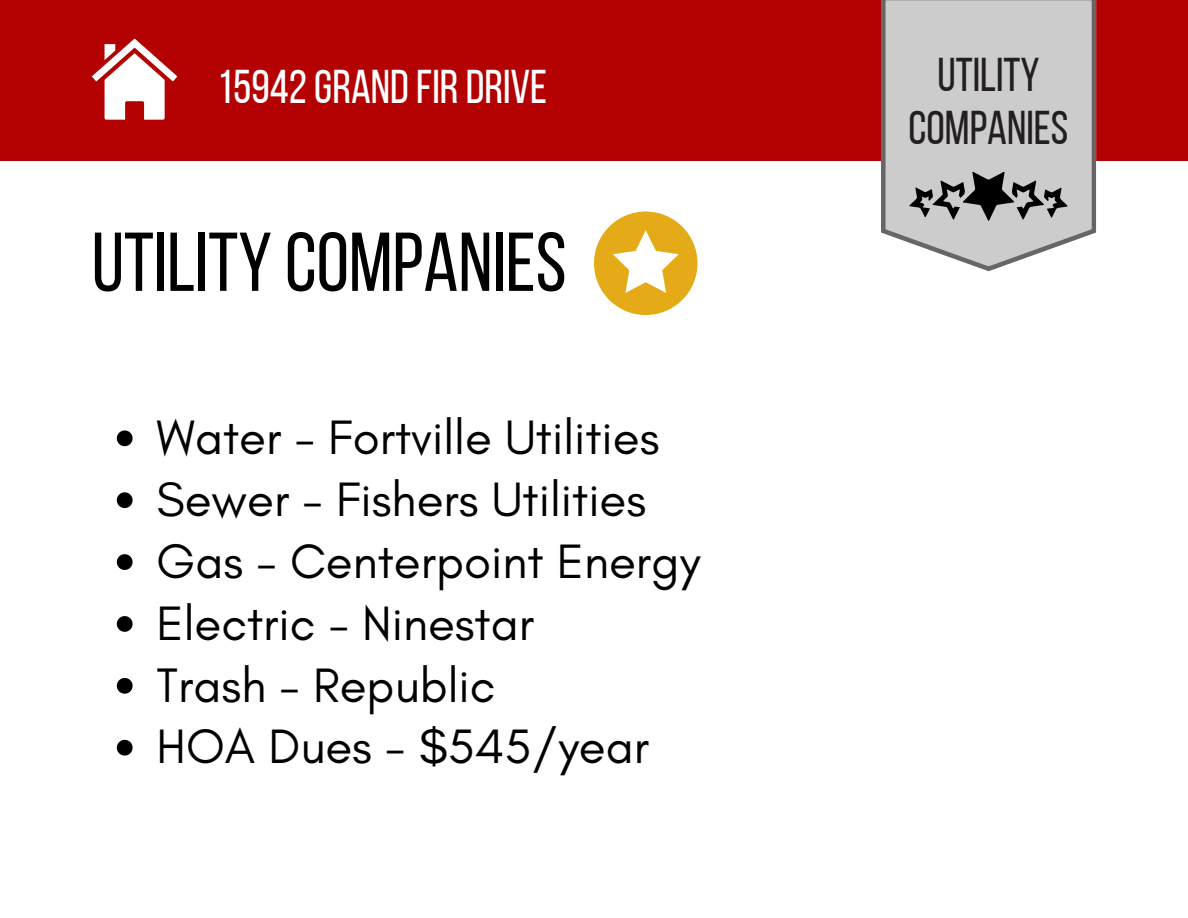
<style>
.page{position:relative;width:1188px;height:918px;background:#fff}
.page>*{position:absolute;margin:0;border:0;box-sizing:border-box;transform-origin:0 0}
.t1{font:83.25px "Bebas Neue";color:#000}
.t2{font:49.2px "Glacial Indifference";color:#000}
.t3{font:47.25px "Bebas Neue";color:#fff}
.t4{font:47.25px "Bebas Neue";color:#231f20}
</style>
<div class="page">
<div style="left:0;top:0;width:1188px;height:160px;background:#b40101"></div>
<svg style="left:92px;top:39px;width:85px;height:81px"></svg>
<svg style="left:881px;top:0;width:215px;height:271px;background:#c9c9c9"></svg>
<svg style="left:909px;top:172px;width:159px;height:49px;background:#8a8a8a"></svg>
<div style="left:594px;top:212px;width:104px;height:103px;background:#e5aa17;border-radius:50%"></div>
<svg style="left:613px;top:230px;width:66px;height:63px"></svg>
<svg style="left:117px;top:430px;width:16px;height:16px"></svg>
<svg style="left:117px;top:492px;width:16px;height:16px"></svg>
<svg style="left:117px;top:554px;width:16px;height:16px"></svg>
<svg style="left:117px;top:616px;width:16px;height:16px"></svg>
<svg style="left:117px;top:678px;width:16px;height:16px"></svg>
<svg style="left:117px;top:740px;width:16px;height:16px"></svg>
<p class="t3" style="left:217px;top:68px;width:332px">15942 GRAND FIR DRIVE</p>
<p class="t4" style="left:937px;top:56px;width:104px">UTILITY</p>
<p class="t4" style="left:909px;top:109px;width:161px">COMPANIES</p>
<p class="t1" style="left:92px;top:228px;width:476px">UTILITY COMPANIES</p>
<p class="t2" style="left:157px;top:407px;width:504px">Water - Fortville Utilities</p>
<p class="t2" style="left:157px;top:469px;width:491px">Sewer - Fishers Utilities</p>
<p class="t2" style="left:157px;top:531px;width:545px">Gas - Centerpoint Energy</p>
<h1 class="t2" style="left:157px;top:593px;width:379px">Electric - Ninestar</h1>
<p class="t2" style="left:157px;top:655px;width:340px">Trash - Republic</p>
<p class="t2" style="left:157px;top:717px;width:494px">HOA Dues - $545/year</p>
</div>
